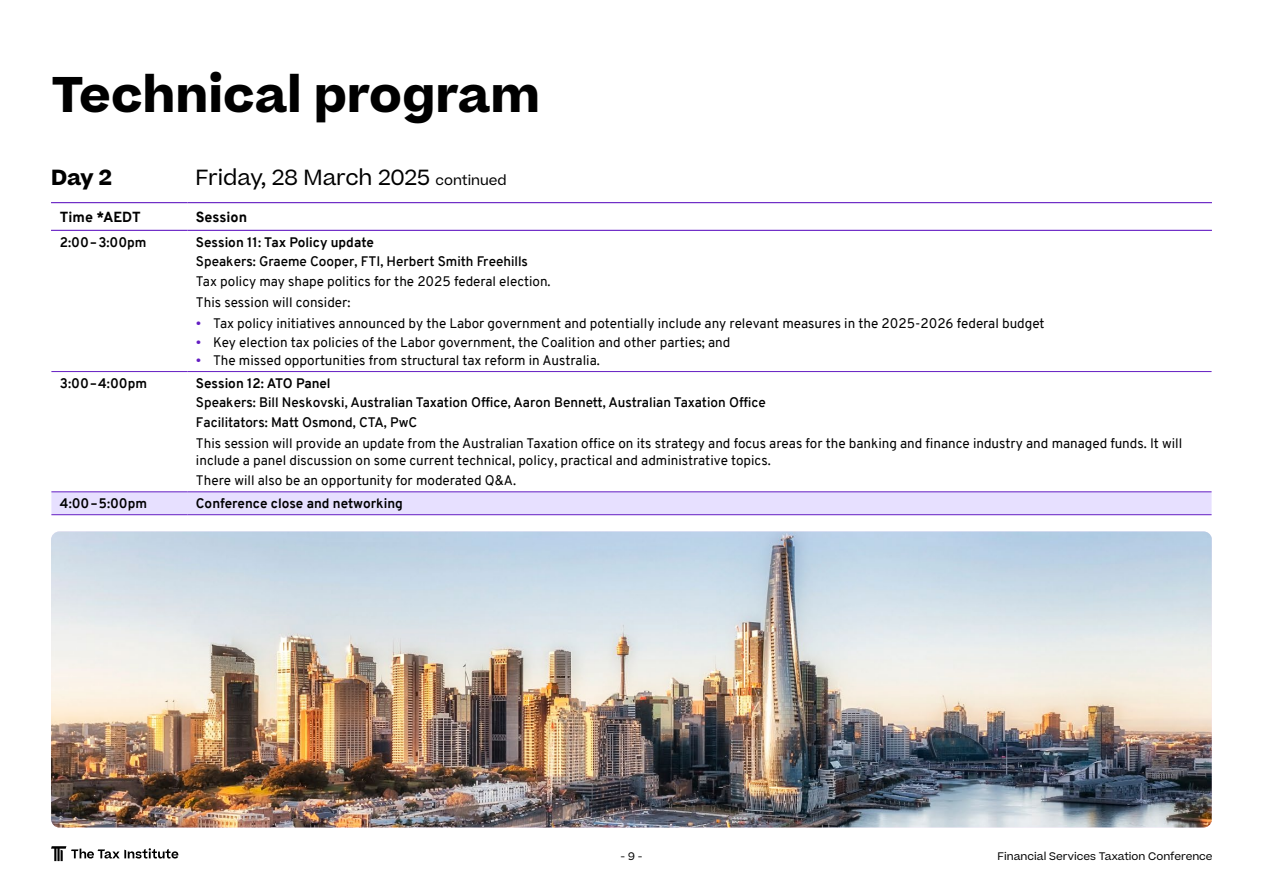
<style>
.page{position:relative;width:1263px;height:893px;background:#fff}
.page>*{position:absolute;margin:0;border:0;box-sizing:border-box;transform-origin:0 0}
.t1{font:700 48px "Beatrice";color:#000}
.t2{font:21px "Beatrice";color:#000}
.t3{font:700 21px "Beatrice";color:#000}
.t4{font:800 14.25px "Overpass";color:#000}
.t5{font:13.5px/20.7px "Overpass";color:#000}
.t6{font:600 13.5px/20.7px "Overpass";color:#000}
.t7{font:700 13.5px "Overpass";color:#000}
.t8{font:10.5px "Beatrice";color:#000}
.s1{font-size:13.5px}
.s2{color:#641dc3}
</style>
<div class="page">
<img style="left:51px;top:531px;width:1161px;height:296px">
<div style="left:51px;top:492px;width:1160px;height:22px;background:#e7e0ff"></div>
<hr style="left:51px;top:371px;width:136px;height:1px;background:#641dc3">
<hr style="left:187px;top:371px;width:1024px;height:1px;background:#641dc3">
<hr style="left:51px;top:491px;width:136px;height:1px;background:#641dc3">
<hr style="left:187px;top:491px;width:1024px;height:1px;background:#641dc3">
<hr style="left:51px;top:514px;width:136px;height:1px;background:#641dc3">
<hr style="left:187px;top:514px;width:1024px;height:1px;background:#641dc3">
<hr style="left:51px;top:202px;width:136px;height:1px;background:#641dc3">
<hr style="left:51px;top:230px;width:136px;height:1px;background:#641dc3">
<hr style="left:187px;top:202px;width:1025px;height:1px;background:#641dc3">
<hr style="left:187px;top:230px;width:1025px;height:1px;background:#641dc3">
<svg style="left:51px;top:846px;width:127px;height:15px"></svg>
<h1 class="t1" style="left:51px;top:61px;width:490px">Technical program</h1>
<h2 class="t3" style="left:51px;top:163px;width:62px">Day 2</h2>
<h2 class="t2" style="left:196px;top:164px;width:313px">Friday, 28 March 2025 <span class="s1">continued</span></h2>
<p class="t4" style="left:60px;top:207px;width:82px">Time *AEDT</p>
<p class="t4" style="left:196px;top:207px;width:53px">Session</p>
<p class="t7" style="left:60px;top:233px;width:88px">2:00–3:00pm</p>
<p class="t7" style="left:196px;top:233px;width:179px">Session 11: Tax Policy update</p>
<p class="t6" style="left:196px;top:251px;width:334px">Speakers: Graeme Cooper, FTI, Herbert Smith Freehills</p>
<p class="t5" style="left:196px;top:271px;width:356px">Tax policy may shape politics for the 2025 federal election.<br>This session will consider:</p>
<p class="t5" style="left:196px;top:313px;width:850px"><span class="s2">•</span> Tax policy initiatives announced by the Labor government and potentially include any relevant measures in the 2025-2026 federal budget</p>
<p class="t5" style="left:196px;top:332px;width:536px"><span class="s2">•</span> Key election tax policies of the Labor government, the Coalition and other parties; and</p>
<p class="t5" style="left:196px;top:350px;width:405px"><span class="s2">•</span> The missed opportunities from structural tax reform in Australia.</p>
<p class="t7" style="left:60px;top:374px;width:89px">3:00–4:00pm</p>
<p class="t7" style="left:196px;top:374px;width:136px">Session 12: ATO Panel</p>
<p class="t6" style="left:196px;top:392px;width:571px">Speakers: Bill Neskovski, Australian Taxation Office, Aaron Bennett, Australian Taxation Office<br>Facilitators: Matt Osmond, CTA, PwC</p>
<p class="t5" style="left:196px;top:435px;width:988px;line-height:16.5px">This session will provide an update from the Australian Taxation office on its strategy and focus areas for the banking and finance industry and managed funds. It will include a panel discussion on some current technical, policy, practical and administrative topics.</p>
<p class="t5" style="left:196px;top:470px;width:322px">There will also be an opportunity for moderated Q&amp;A.</p>
<p class="t7" style="left:60px;top:494px;width:89px">4:00–5:00pm</p>
<p class="t7" style="left:196px;top:494px;width:208px">Conference close and networking</p>
<p class="t8" style="left:621px;top:849px;width:23px">- 9 -</p>
<p class="t8" style="left:997px;top:849px;width:217px">Financial Services Taxation Conference</p>
</div>
